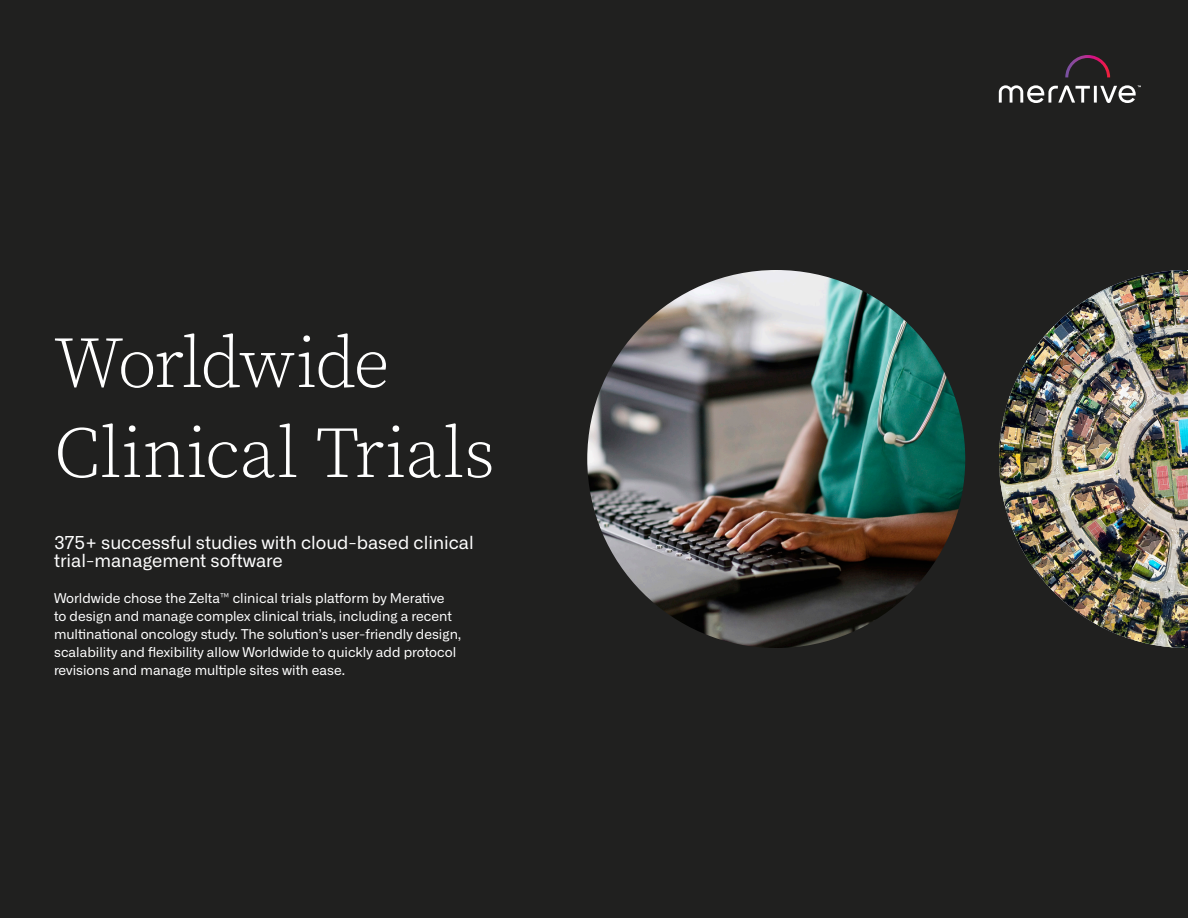
<style>
.page{position:relative;width:1188px;height:918px;background:#20201f}
.page>*{position:absolute;margin:0;border:0;box-sizing:border-box;transform-origin:0 0}
.Headline_2__Source_S{font:300 72px/90px "Source Serif Pro";letter-spacing:-.015em;color:#fff}
.Standard_Copy__Allia{font:18px/18px "Alliance No.1";color:#fff}
.Standard_Copy__Allia-2{font:13.5px/18px "Alliance No.1";color:#fff}
.s1{font-weight:300}
</style>
<div class="page">
<img style="left:587px;top:270px;width:378px;height:378px;border-radius:189px">
<img style="left:999px;top:270px;width:189px;height:378px">
<svg style="left:1065px;top:55px;width:45px;height:22px"></svg>
<svg style="left:999px;top:85px;width:142px;height:18px"></svg>
<p class="Headline_2__Source_S" style="left:54px;top:319px;width:442px">Worldwide<br>Clinical Trials</p>
<p class="Standard_Copy__Allia" style="left:54px;top:533px;width:421px">375+ successful studies with cloud-based clinical trial-management software</p>
<p class="Standard_Copy__Allia-2" style="left:54px;top:589px;width:408px">Worldwide chose the Zelta<span class="s1">™</span> clinical trials platform by Merative<br>to design and manage complex clinical trials, including a recent multinational oncology study. The solution’s user-friendly design, scalability and flexibility allow Worldwide to quickly add protocol revisions and manage multiple sites with ease.</p>
</div>
